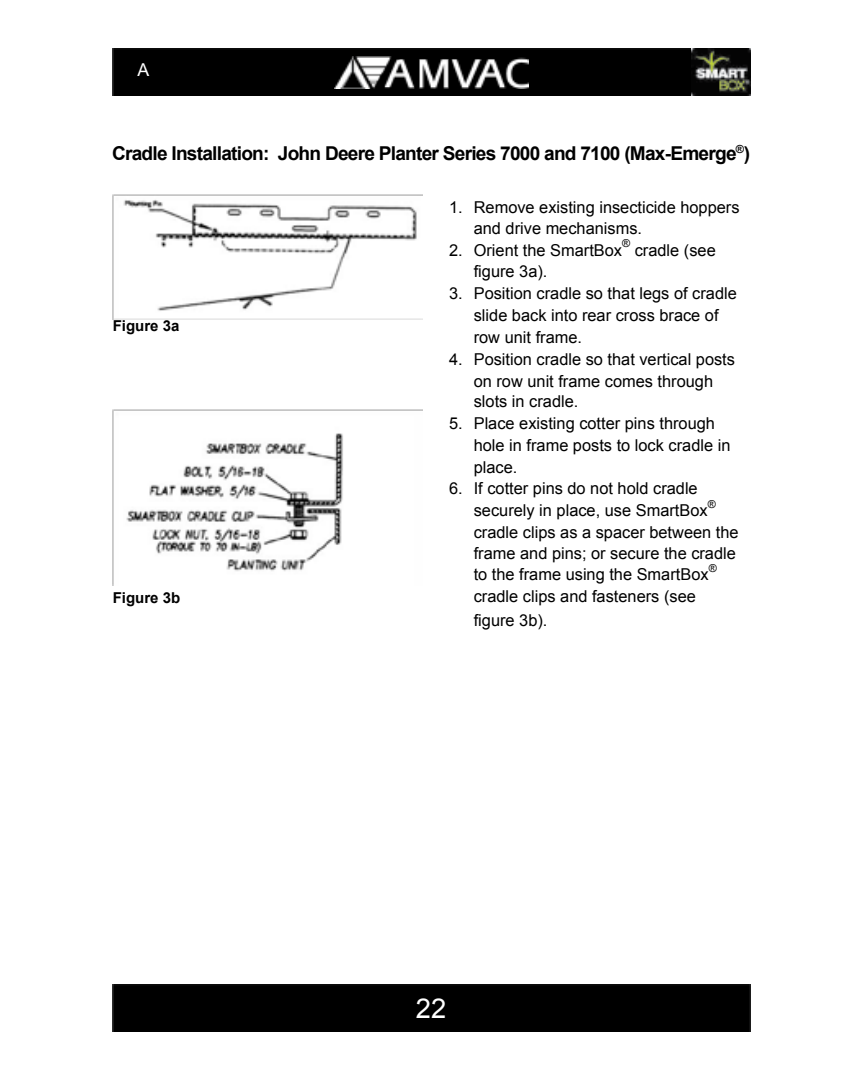
<style>
.page{position:relative;width:864px;height:1080px;background:#fff}
.page>*{position:absolute;margin:0;border:0;box-sizing:border-box;transform-origin:0 0}
.t1{font:27.3px "Arial";color:#fff}
.t2{font:700 19.05px "Arial";letter-spacing:-.04em;color:#000}
.t3{font:17.7px "Arial";color:#fff}
.t4{font:16.35px/21.9px "Arial";color:#000}
.t5{font:700 15px "Arial";color:#000}
.t6{font:10.95px "Arial";color:#000}
</style>
<div class="page">
<div style="left:113px;top:984px;width:638px;height:48px;background:#000"></div>
<div style="left:113px;top:49px;width:638px;height:47px;background:#000"></div>
<img style="left:692px;top:49px;width:58px;height:47px">
<img style="left:335px;top:57px;width:194px;height:31px">
<img style="left:113px;top:195px;width:310px;height:124px">
<img style="left:113px;top:410px;width:310px;height:175px">
<p class="t3" style="left:138px;top:58px;width:13px">A</p>
<p class="t2" style="left:112px;top:140px;width:640px">Cradle Installation: John Deere Planter Series 7000 and 7100 (Max-Emerge<sup>®</sup>)</p>
<p class="t5" style="left:113px;top:316px;width:68px">Figure 3a</p>
<p class="t5" style="left:113px;top:587px;width:69px">Figure 3b</p>
<p class="t4" style="left:474px;top:198px;width:267px;line-height:20.4px;text-indent:-25px">1. Remove existing insecticide hoppers and drive mechanisms.</p>
<p class="t4" style="left:449px;top:239px;width:174px">2. Orient the SmartBox</p>
<p class="t6" style="left:622px;top:236px;width:10px">®</p>
<p class="t4" style="left:635px;top:239px;width:83px">cradle (see</p>
<p class="t4" style="left:474px;top:261px;width:75px">figure 3a).</p>
<p class="t4" style="left:474px;top:283px;width:265px;text-indent:-25px">3. Position cradle so that legs of cradle slide back into rear cross brace of row unit frame.</p>
<p class="t4" style="left:474px;top:349px;width:263px;line-height:21.1px;text-indent:-25px">4. Position cradle so that vertical posts on row unit frame comes through slots in cradle.</p>
<p class="t4" style="left:474px;top:412px;width:258px;text-indent:-25px">5. Place existing cotter pins through hole in frame posts to lock cradle in place.</p>
<p class="t4" style="left:474px;top:478px;width:235px;text-indent:-25px">6. If cotter pins do not hold cradle securely in place, use SmartBox</p>
<p class="t6" style="left:708px;top:497px;width:10px">®</p>
<p class="t4" style="left:474px;top:522px;width:266px;line-height:21.1px">cradle clips as a spacer between the frame and pins; or secure the cradle to the frame using the SmartBox</p>
<p class="t6" style="left:709px;top:561px;width:10px">®</p>
<p class="t4" style="left:474px;top:585px;width:224px;line-height:23.2px">cradle clips and fasteners (see figure 3b).</p>
<h1 class="t1" style="left:416px;top:991px;width:32px">22</h1>
</div>
